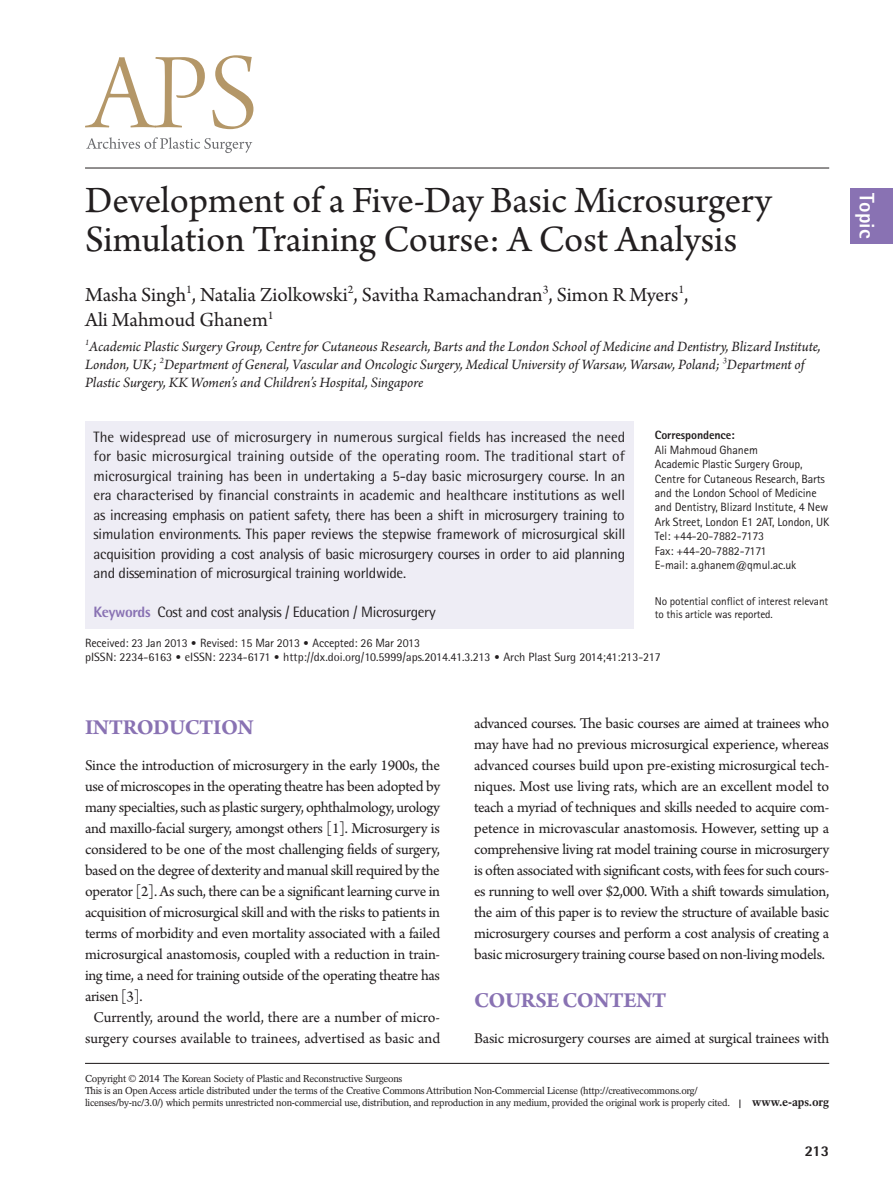
<style>
.page{position:relative;width:893px;height:1191px;background:#fff}
.page>*{position:absolute;margin:0;border:0;box-sizing:border-box;transform-origin:0 0}
.제목{font:39px/39px "Arno Pro";color:#231f20}
.대제목{font:700 22.5px "Arno Pro";letter-spacing:-.02em;color:#8972b3}
.저자{font:21px/25.2px "Arno Pro";color:#231f20}
.논문_분류{font:800 21px "Rotis Sans Serif Std";color:#fff}
.본문_성형{font:15.75px/21px "Arno Pro";letter-spacing:-.015em;color:#231f20;text-align:justify}
.초록_본문체{font:15px/19.5px "Rotis Semi Sans Std";letter-spacing:-.02em;color:#231f20;text-align:justify}
.소속{font:italic 15px/18px "Arno Pro";letter-spacing:-.005em;color:#231f20}
.키워드{font:15px "Rotis Semi Sans Std";letter-spacing:-.02em;color:#231f20}
.t1{font:800 15px "Rotis Semi Sans Std";color:#231f20}
.교신저자{font:12px/14.4px "Rotis Sans Serif Std";letter-spacing:-.01em;color:#231f20}
.t2{font:12px "Rotis Semi Sans Std";color:#231f20}
.t3{font:700 12px "Rotation LT Std";letter-spacing:-.01em;color:#231f20}
.교신저자_밑_각주{font:11.25px/13.5px "Rotis Sans Serif Std";letter-spacing:-.01em;color:#231f20}
.t4{font:10.05px/12px "Rotation LT Std";letter-spacing:-.025em;color:#231f20}
.s1{font-weight:800}
.s2{font-weight:800;color:#8972b3}
.s3{font-family:"DIN Pro";font-weight:300}
</style>
<div class="page">
<hr style="left:85px;top:1062px;width:744px;height:2px;background:#231f20">
<hr style="left:85px;top:168px;width:744px;height:1px;background:#231f20">
<svg style="left:85px;top:55px;width:168px;height:74px"></svg>
<svg style="left:86px;top:137px;width:166px;height:16px"></svg>
<div style="left:85px;top:421px;width:549px;height:207px;background:#eeedf5"></div>
<div style="left:850px;top:188px;width:43px;height:55px;background:#8972b3"></div>
<p class="제목" style="left:85px;top:183px;width:688px">Development of a Five-Day Basic Microsurgery<br>Simulation Training Course: A Cost Analysis</p>
<p class="저자" style="left:85px;top:283px;width:605px">Masha Singh<sup>1</sup>, Natalia Ziolkowski<sup>2</sup>, Savitha Ramachandran<sup>3</sup>, Simon R Myers<sup>1</sup>,<br>Ali Mahmoud Ghanem<sup>1</sup></p>
<p class="소속" style="left:85px;top:338px;width:737px"><sup>1</sup>Academic Plastic Surgery Group, Centre for Cutaneous Research, Barts and the London School of Medicine and Dentistry, Blizard Institute,<br>London, UK; <sup>2</sup>Department of General, Vascular and Oncologic Surgery, Medical University of Warsaw, Warsaw, Poland; <sup>3</sup>Department of<br>Plastic Surgery, KK Women’s and Children’s Hospital, Singapore</p>
<p class="교신저자" style="left:655px;top:428px;width:105px"><span class="s1">Correspondence:<br></span>Ali Mahmoud Ghanem</p>
<p class="교신저자" style="left:655px;top:457px;width:176px">Academic Plastic Surgery Group, Centre for Cutaneous Research, Barts and the London School of Medicine and Dentistry, Blizard Institute, 4 New Ark Street, London E1 2AT, London, UK</p>
<p class="교신저자" style="left:655px;top:529px;width:111px">Tel: +44-20-7882-7173</p>
<p class="교신저자" style="left:655px;top:543px;width:113px">Fax: +44-20-7882-7171</p>
<p class="교신저자" style="left:655px;top:557px;width:143px">E-mail: a.ghanem@qmul.ac.uk</p>
<p class="초록_본문체" style="left:94px;top:427px;width:533px">The widespread use of microsurgery in numerous surgical fields has increased the need for basic microsurgical training outside of the operating room. The traditional start of microsurgical training has been in undertaking a 5-day basic microsurgery course. In an era characterised by financial constraints in academic and healthcare institutions as well as increasing emphasis on patient safety, there has been a shift in microsurgery training to simulation environments. This paper reviews the stepwise framework of microsurgical skill acquisition providing a cost analysis of basic microsurgery courses in order to aid planning and dissemination of microsurgical training worldwide.</p>
<p class="키워드" style="left:94px;top:603px;width:344px"><span class="s2">Keywords</span> Cost and cost analysis / Education / Microsurgery</p>
<p class="교신저자" style="left:85px;top:635px;width:336px">Received: 23 Jan 2013 <span class="s3">•</span> Revised: 15 Mar 2013 <span class="s3">•</span> Accepted: 26 Mar 2013</p>
<p class="t2" style="left:85px;top:650px;width:577px">pISSN: 2234-6163 <span class="s3">•</span> eISSN: 2234-6171 <span class="s3">•</span> http://dx.doi.org/10.5999/aps.2014.41.3.213 <span class="s3">•</span> Arch Plast Surg 2014;41:213-217</p>
<p class="교신저자_밑_각주" style="left:655px;top:594px;width:175px">No potential conflict of interest relevant to this article was reported.</p>
<p class="대제목" style="left:85px;top:714px;width:170px">INTRODUCTION</p>
<p class="본문_성형" style="left:85px;top:756px;width:357px">Since the introduction of microsurgery in the early 1900s, the use of microscopes in the operating theatre has been adopted by many specialties, such as plastic surgery, ophthalmology, urology and maxillo-facial surgery, amongst others [1]. Microsurgery is considered to be one of the most challenging fields of surgery, based on the degree of dexterity and manual skill required by the operator [2]. As such, there can be a significant learning curve in acquisition of microsurgical skill and with the risks to patients in terms of morbidity and even mortality associated with a failed microsurgical anastomosis, coupled with a reduction in train&shy;ing time, a need for training outside of the operating theatre has arisen [3].</p>
<p class="본문_성형" style="left:85px;top:1008px;width:357px;text-align:center">Currently, around the world, there are a number of micro&shy;surgery courses available to trainees, advertised as basic and</p>
<p class="본문_성형" style="left:474px;top:714px;width:357px">advanced courses. The basic courses are aimed at trainees who may have had no previous microsurgical experience, whereas advanced courses build upon pre-existing microsurgical tech&shy;niques. Most use living rats, which are an excellent model to teach a myriad of techniques and skills needed to acquire com&shy;petence in microvascular anastomosis. However, setting up a comprehensive living rat model training course in microsurgery is often associated with significant costs, with fees for such cours&shy;es running to well over $2,000. With a shift towards simulation, the aim of this paper is to review the structure of available basic microsurgery courses and perform a cost analysis of creating a basic microsurgery training course based on non-living models.</p>
<p class="대제목" style="left:474px;top:987px;width:194px">COURSE CONTENT</p>
<p class="본문_성형" style="left:474px;top:1029px;width:357px">Basic microsurgery courses are aimed at surgical trainees with</p>
<p class="t4" style="left:85px;top:1073px;width:319px">Copyright © 2014 The Korean Society of Plastic and Reconstructive Surgeons</p>
<p class="t4" style="left:85px;top:1085px;width:647px">This is an Open Access article distributed under the terms of the Creative Commons Attribution Non-Commercial License (http://creativecommons.org/ licenses/by-nc/3.0/) which permits unrestricted non-commercial use, distribution, and reproduction in any medium, provided the original work is properly cited.</p>
<p class="t3" style="left:752px;top:1095px;width:78px">www.e-aps.org</p>
<p class="t1" style="left:805px;top:1141px;width:26px">213</p>
<p class="논문_분류" style="left:880px;top:193px;width:47px;rotate:90deg">Topic</p>
</div>
